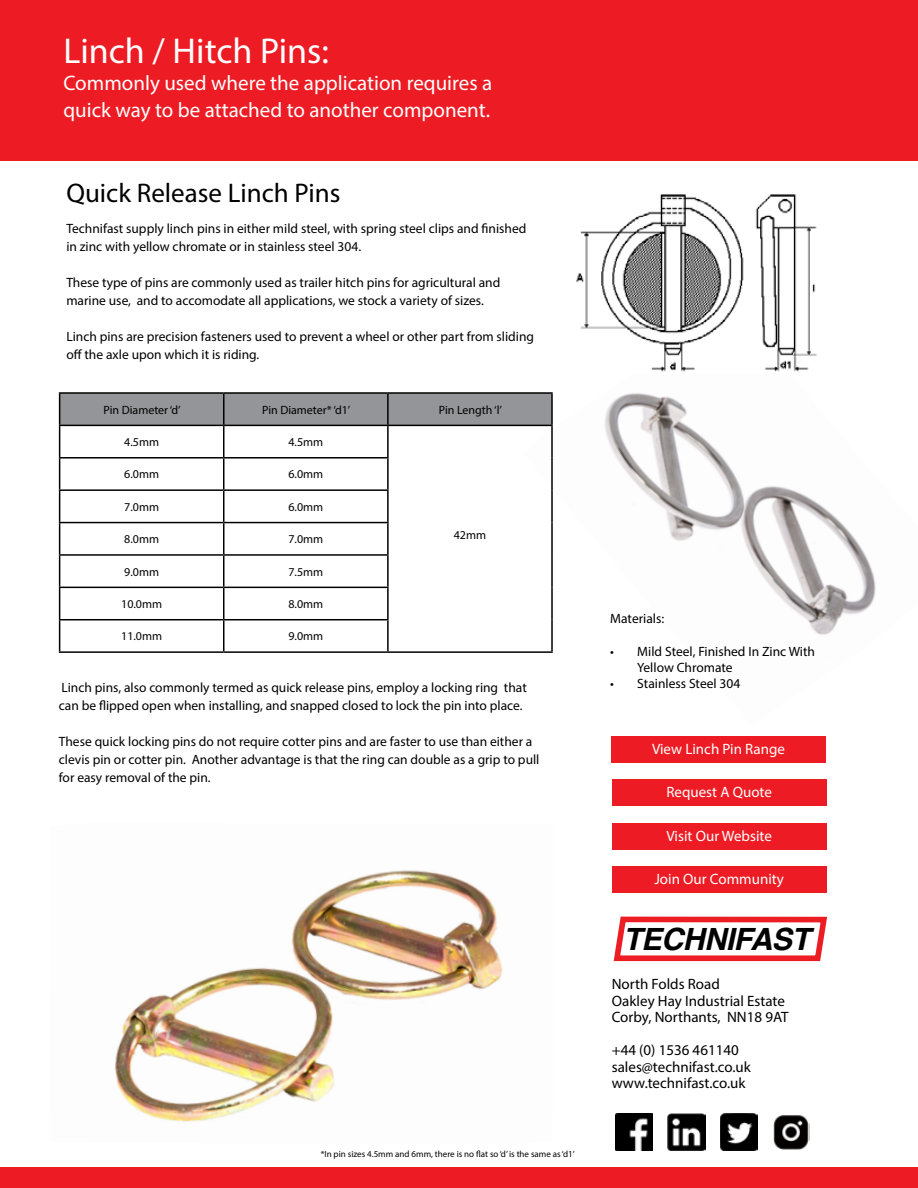
<style>
.page{position:relative;width:918px;height:1188px;background:#fff}
.page>*{position:absolute;margin:0;border:0;box-sizing:border-box;transform-origin:0 0}
.t1{font:36px "Myriad Pro";color:#fff}
.t2{font:italic 700 30.6px "Helvetica";letter-spacing:-.02em;color:#000}
.t3{font:27px "Myriad Pro";color:#000}
.t4{font:21px/27px "Myriad Pro";color:#fff}
.t5{font:18px "Myriad Pro";color:#fff}
.t6{font:15px/16.5px "Myriad Pro";color:#000}
.t7{font:15px "Myriad Pro";color:#fff}
.t8{font:13.5px/18px "Myriad Pro";color:#000}
.t9{font:12px "Myriad Pro";color:#000}
.t10{font:9px "Myriad Pro";color:#000}
</style>
<div class="page">
<div style="left:0;top:1167px;width:918px;height:21px;background:#ed1c24"></div>
<div style="left:0;top:0;width:918px;height:160px;background:#ed1c24"></div>
<svg style="left:613px;top:916px;width:214px;height:46px"></svg>
<div style="left:612px;top:823px;width:215px;height:27px;background:#ed1c24"></div>
<div style="left:612px;top:866px;width:215px;height:27px;background:#ed1c24"></div>
<img style="left:615px;top:1113px;width:38px;height:37px">
<img style="left:668px;top:1113px;width:37px;height:37px">
<img style="left:720px;top:1113px;width:38px;height:37px">
<img style="left:773px;top:1115px;width:37px;height:35px">
<img style="left:523px;top:393px;width:353px;height:242px">
<div style="left:612px;top:779px;width:215px;height:27px;background:#ed1c24"></div>
<div style="left:60px;top:394px;width:491px;height:31px;background:#939598"></div>
<hr style="left:59px;top:392px;width:165px;height:2px;background:#000">
<hr style="left:59px;top:394px;width:1px;height:31px;background:#000">
<hr style="left:224px;top:392px;width:164px;height:2px;background:#000">
<hr style="left:223px;top:394px;width:2px;height:31px;background:#000">
<hr style="left:388px;top:392px;width:165px;height:2px;background:#000">
<hr style="left:387px;top:394px;width:2px;height:31px;background:#000">
<hr style="left:551px;top:394px;width:2px;height:31px;background:#000">
<hr style="left:59px;top:425px;width:165px;height:1px;background:#000">
<hr style="left:59px;top:426px;width:1px;height:31px;background:#000">
<hr style="left:224px;top:425px;width:164px;height:1px;background:#000">
<hr style="left:223px;top:426px;width:2px;height:31px;background:#000">
<hr style="left:388px;top:425px;width:165px;height:1px;background:#000">
<hr style="left:387px;top:426px;width:2px;height:31px;background:#000">
<hr style="left:551px;top:426px;width:2px;height:32px;background:#000">
<hr style="left:59px;top:457px;width:165px;height:2px;background:#000">
<hr style="left:59px;top:459px;width:1px;height:30px;background:#000">
<hr style="left:224px;top:457px;width:165px;height:2px;background:#000">
<hr style="left:223px;top:459px;width:2px;height:30px;background:#000">
<hr style="left:387px;top:459px;width:2px;height:30px;background:#000">
<hr style="left:551px;top:458px;width:2px;height:32px;background:#000">
<hr style="left:59px;top:489px;width:165px;height:2px;background:#000">
<hr style="left:59px;top:491px;width:1px;height:31px;background:#000">
<hr style="left:224px;top:489px;width:165px;height:2px;background:#000">
<hr style="left:223px;top:491px;width:2px;height:31px;background:#000">
<hr style="left:387px;top:491px;width:2px;height:31px;background:#000">
<hr style="left:551px;top:490px;width:2px;height:33px;background:#000">
<hr style="left:59px;top:522px;width:165px;height:1px;background:#000">
<hr style="left:59px;top:523px;width:1px;height:31px;background:#000">
<hr style="left:224px;top:522px;width:165px;height:1px;background:#000">
<hr style="left:223px;top:523px;width:2px;height:31px;background:#000">
<hr style="left:387px;top:523px;width:2px;height:31px;background:#000">
<hr style="left:551px;top:523px;width:2px;height:32px;background:#000">
<hr style="left:59px;top:554px;width:165px;height:2px;background:#000">
<hr style="left:59px;top:556px;width:1px;height:31px;background:#000">
<hr style="left:224px;top:554px;width:165px;height:2px;background:#000">
<hr style="left:223px;top:556px;width:2px;height:31px;background:#000">
<hr style="left:387px;top:556px;width:2px;height:31px;background:#000">
<hr style="left:551px;top:555px;width:2px;height:32px;background:#000">
<hr style="left:59px;top:587px;width:165px;height:1px;background:#000">
<hr style="left:59px;top:588px;width:1px;height:31px;background:#000">
<hr style="left:224px;top:587px;width:165px;height:1px;background:#000">
<hr style="left:223px;top:588px;width:2px;height:31px;background:#000">
<hr style="left:387px;top:588px;width:2px;height:31px;background:#000">
<hr style="left:551px;top:587px;width:2px;height:33px;background:#000">
<hr style="left:59px;top:619px;width:165px;height:1px;background:#000">
<hr style="left:59px;top:620px;width:1px;height:31px;background:#000">
<hr style="left:224px;top:619px;width:165px;height:1px;background:#000">
<hr style="left:223px;top:620px;width:2px;height:31px;background:#000">
<hr style="left:387px;top:620px;width:2px;height:31px;background:#000">
<hr style="left:551px;top:620px;width:2px;height:31px;background:#000">
<hr style="left:59px;top:651px;width:165px;height:2px;background:#000">
<hr style="left:224px;top:651px;width:164px;height:2px;background:#000">
<hr style="left:388px;top:651px;width:165px;height:2px;background:#000">
<div style="left:611px;top:736px;width:215px;height:27px;background:#ed1c24"></div>
<img style="left:576px;top:194px;width:241px;height:178px">
<img style="left:114px;top:870px;width:389px;height:252px">
<h1 class="t1" style="left:63px;top:29px;width:267px">Linch / Hitch Pins:</h1>
<h3 class="t4" style="left:63px;top:69px;width:430px">Commonly used where the application requires a quick way to be attached to another component.</h3>
<h3 class="t3" style="left:66px;top:176px;width:276px">Quick Release Linch Pins</h3>
<p class="t8" style="left:66px;top:220px;width:462px">Technifast supply linch pins in either mild steel, with spring steel clips and finished in zinc with yellow chromate or in stainless steel 304.</p>
<p class="t8" style="left:66px;top:274px;width:436px">These type of pins are commonly used as trailer hitch pins for agricultural and marine use, and to accomodate all applications, we stock a variety of sizes.</p>
<p class="t8" style="left:66px;top:328px;width:469px">Linch pins are precision fasteners used to prevent a wheel or other part from sliding off the axle upon which it is riding.</p>
<p class="t9" style="left:104px;top:402px;width:79px">Pin Diameter ‘d’</p>
<p class="t9" style="left:262px;top:402px;width:90px">Pin Diameter* ‘d1’</p>
<p class="t9" style="left:439px;top:402px;width:65px">Pin Length ‘l’</p>
<p class="t9" style="left:124px;top:435px;width:36px">4.5mm</p>
<p class="t9" style="left:288px;top:435px;width:36px">4.5mm</p>
<p class="t9" style="left:124px;top:467px;width:36px">6.0mm</p>
<p class="t9" style="left:288px;top:467px;width:36px">6.0mm</p>
<p class="t9" style="left:124px;top:499px;width:36px">7.0mm</p>
<p class="t9" style="left:288px;top:499px;width:36px">6.0mm</p>
<p class="t9" style="left:124px;top:532px;width:36px">8.0mm</p>
<p class="t9" style="left:288px;top:532px;width:36px">7.0mm</p>
<p class="t9" style="left:124px;top:564px;width:36px">9.0mm</p>
<p class="t9" style="left:288px;top:564px;width:36px">7.5mm</p>
<p class="t9" style="left:121px;top:597px;width:42px">10.0mm</p>
<p class="t9" style="left:288px;top:597px;width:36px">8.0mm</p>
<p class="t9" style="left:121px;top:629px;width:42px">11.0mm</p>
<p class="t9" style="left:288px;top:629px;width:36px">9.0mm</p>
<p class="t9" style="left:454px;top:527px;width:34px">42mm</p>
<p class="t8" style="left:59px;top:678px;width:469px">Linch pins, also commonly termed as quick release pins, employ a locking ring that can be flipped open when installing, and snapped closed to lock the pin into place.</p>
<p class="t8" style="left:59px;top:732px;width:482px">These quick locking pins do not require cotter pins and are faster to use than either a clevis pin or cotter pin. Another advantage is that the ring can double as a grip to pull for easy removal of the pin.</p>
<p class="t10" style="left:321px;top:1149px;width:256px">*In pin sizes 4.5mm and 6mm, there is no flat so ‘d’ is the same as ‘d1’</p>
<p class="t8" style="left:610px;top:610px;width:55px">Materials:</p>
<p class="t8" style="left:637px;top:643px;width:179px;line-height:16.2px;text-indent:-27px">• Mild Steel, Finished In Zinc With<br>Yellow Chromate</p>
<p class="t8" style="left:610px;top:675px;width:132px">• Stainless Steel 304</p>
<p class="t7" style="left:652px;top:740px;width:134px">View Linch Pin Range</p>
<p class="t7" style="left:666px;top:783px;width:107px">Request A Quote</p>
<p class="t7" style="left:666px;top:827px;width:107px">Visit Our Website</p>
<p class="t7" style="left:654px;top:870px;width:131px">Join Our Community</p>
<h3 class="t5" style="left:642px;top:868px;width:128px">Request A Quote</h3>
<h2 class="t2" style="left:623px;top:914px;width:188px">TECHNIFAST</h2>
<p class="t6" style="left:612px;top:976px;width:178px">North Folds Road<br>Oakley Hay Industrial Estate<br>Corby, Northants, NN18 9AT</p>
<p class="t6" style="left:612px;top:1042px;width:140px">+44 (0) 1536 461140 sales@technifast.co.uk www.technifast.co.uk</p>
</div>
